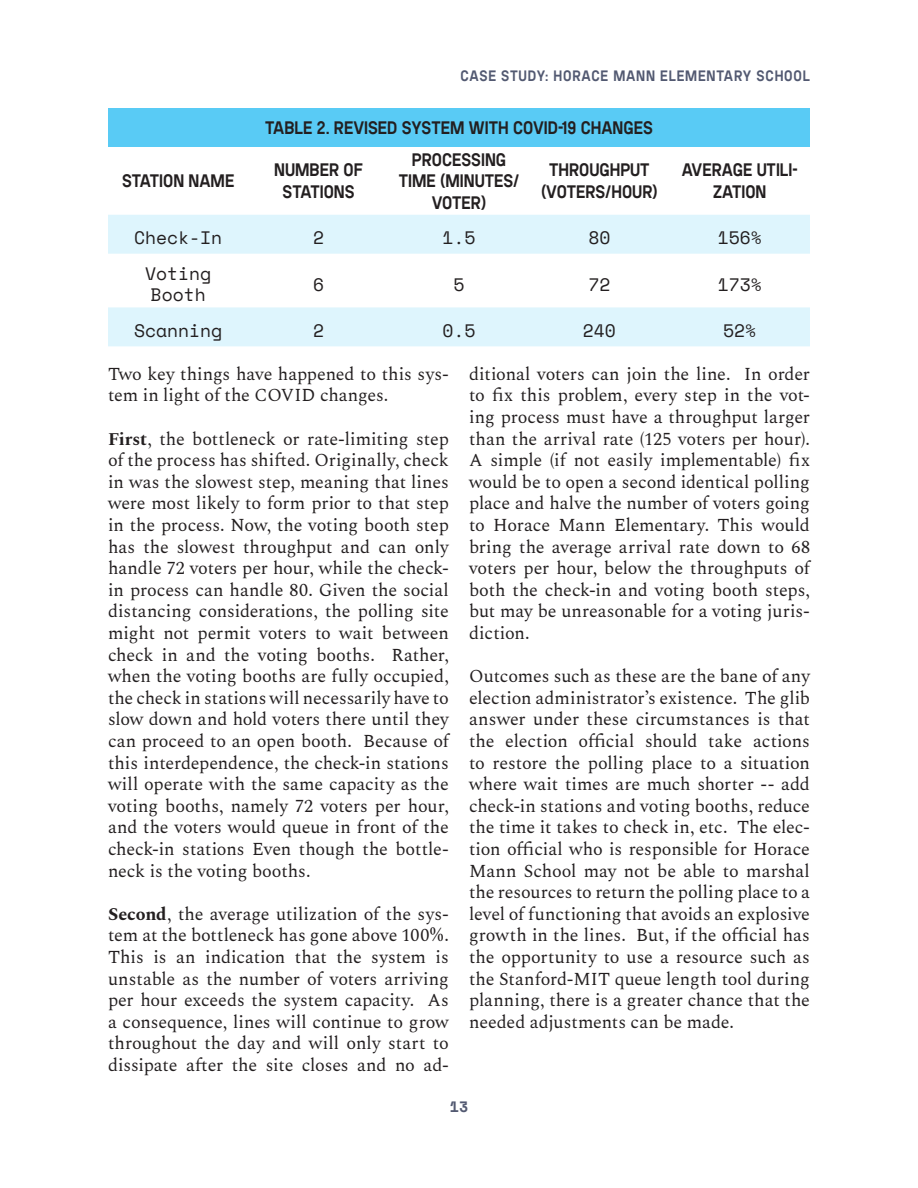
<style>
.page{position:relative;width:918px;height:1188px;background:#fff}
.page>*{position:absolute;margin:0;border:0;box-sizing:border-box;transform-origin:0 0}
.Report_Body{font:18px/21.6px "Spectral";letter-spacing:-.005em;color:#231f20;text-align:justify}
.t1{font:18px/21.6px "Plaak 5 Foch 45 Bold A";color:#231f20;text-align:center}
.t2{font:18px/21.6px "Space Mono";color:#231f20;text-align:center}
.t3{font:15px "Plaak 5 Foch 45 Bold A";letter-spacing:.05em;color:#525971}
.t4{font:700 15px "Space Mono";color:#525971}
.s1{font-weight:700}
</style>
<div class="page">
<div style="left:108px;top:108px;width:702px;height:39px;background:#59cbf5"></div>
<svg style="left:108px;top:215px;width:702px;height:131px;fill:#def5fd"></svg>
<p class="t3" style="left:460px;top:65px;width:351px">CASE STUDY: HORACE MANN ELEMENTARY SCHOOL</p>
<p class="t1" style="left:265px;top:115px;width:389px">TABLE 2. REVISED SYSTEM WITH COVID-19 CHANGES</p>
<p class="t1" style="left:122px;top:169px;width:114px">STATION NAME</p>
<p class="t1" style="left:274px;top:158px;width:90px">NUMBER OF<br>STATIONS</p>
<p class="t1" style="left:399px;top:147px;width:122px">PROCESSING<br>TIME (MINUTES/<br>VOTER)</p>
<p class="t1" style="left:541px;top:158px;width:118px">THROUGHPUT (VOTERS/HOUR)</p>
<p class="t1" style="left:682px;top:158px;width:117px">AVERAGE UTILI-<br>ZATION</p>
<p class="t2" style="left:134px;top:226px;width:90px">Check-In</p>
<p class="t2" style="left:313px;top:226px;width:13px">2</p>
<p class="t2" style="left:442px;top:226px;width:35px">1.5</p>
<p class="t2" style="left:588px;top:226px;width:24px">80</p>
<p class="t2" style="left:718px;top:226px;width:46px">156%</p>
<p class="t2" style="left:145px;top:262px;width:68px">Voting<br>Booth</p>
<p class="t2" style="left:313px;top:273px;width:13px">6</p>
<p class="t2" style="left:453px;top:273px;width:13px">5</p>
<p class="t2" style="left:588px;top:273px;width:24px">72</p>
<p class="t2" style="left:718px;top:273px;width:46px">173%</p>
<p class="t2" style="left:134px;top:319px;width:90px">Scanning</p>
<p class="t2" style="left:313px;top:319px;width:13px">2</p>
<p class="t2" style="left:442px;top:319px;width:35px">0.5</p>
<p class="t2" style="left:583px;top:319px;width:35px">240</p>
<p class="t2" style="left:723px;top:319px;width:35px">52%</p>
<p class="Report_Body" style="left:108px;top:362px;width:342px">Two key things have happened to this sys&shy;tem in light of the COVID changes.</p>
<p class="Report_Body" style="left:108px;top:427px;width:342px"><span class="s1">First</span>, the bottleneck or rate-limiting step of the process has shifted. Originally, check in was the slowest step, meaning that lines were most likely to form prior to that step in the process. Now, the voting booth step has the slowest throughput and can only handle 72 voters per hour, while the check&shy;in process can handle 80. Given the social distancing considerations, the polling site might not permit voters to wait between check in and the voting booths. Rather, when the voting booths are fully occupied, the check in stations will necessarily have to slow down and hold voters there until they can proceed to an open booth. Because of this interdependence, the check-in stations will operate with the same capacity as the voting booths, namely 72 voters per hour, and the voters would queue in front of the check-in stations Even though the bottle&shy;neck is the voting booths.</p>
<p class="Report_Body" style="left:108px;top:902px;width:342px"><span class="s1">Second</span>, the average utilization of the sys&shy;tem at the bottleneck has gone above 100%.<br>This is an indication that the system is unstable as the number of voters arriving per hour exceeds the system capacity. As a consequence, lines will continue to grow throughout the day and will only start to dissipate after the site closes and no ad-</p>
<p class="Report_Body" style="left:469px;top:362px;width:342px">ditional voters can join the line. In order to fix this problem, every step in the vot&shy;ing process must have a throughput larger than the arrival rate (125 voters per hour).<br>A simple (if not easily implementable) fix would be to open a second identical polling place and halve the number of voters going to Horace Mann Elementary. This would bring the average arrival rate down to 68 voters per hour, below the throughputs of both the check-in and voting booth steps, but may be unreasonable for a voting juris&shy;diction.</p>
<p class="Report_Body" style="left:469px;top:664px;width:342px">Outcomes such as these are the bane of any election administrator’s existence. The glib answer under these circumstances is that the election official should take actions to restore the polling place to a situation where wait times are much shorter -- add check-in stations and voting booths, reduce the time it takes to check in, etc. The elec&shy;tion official who is responsible for Horace Mann School may not be able to marshal the resources to return the polling place to a level of functioning that avoids an explosive growth in the lines. But, if the official has the opportunity to use a resource such as the Stanford-MIT queue length tool during planning, there is a greater chance that the needed adjustments can be made.</p>
<p class="t4" style="left:450px;top:1096px;width:20px">13</p>
</div>
